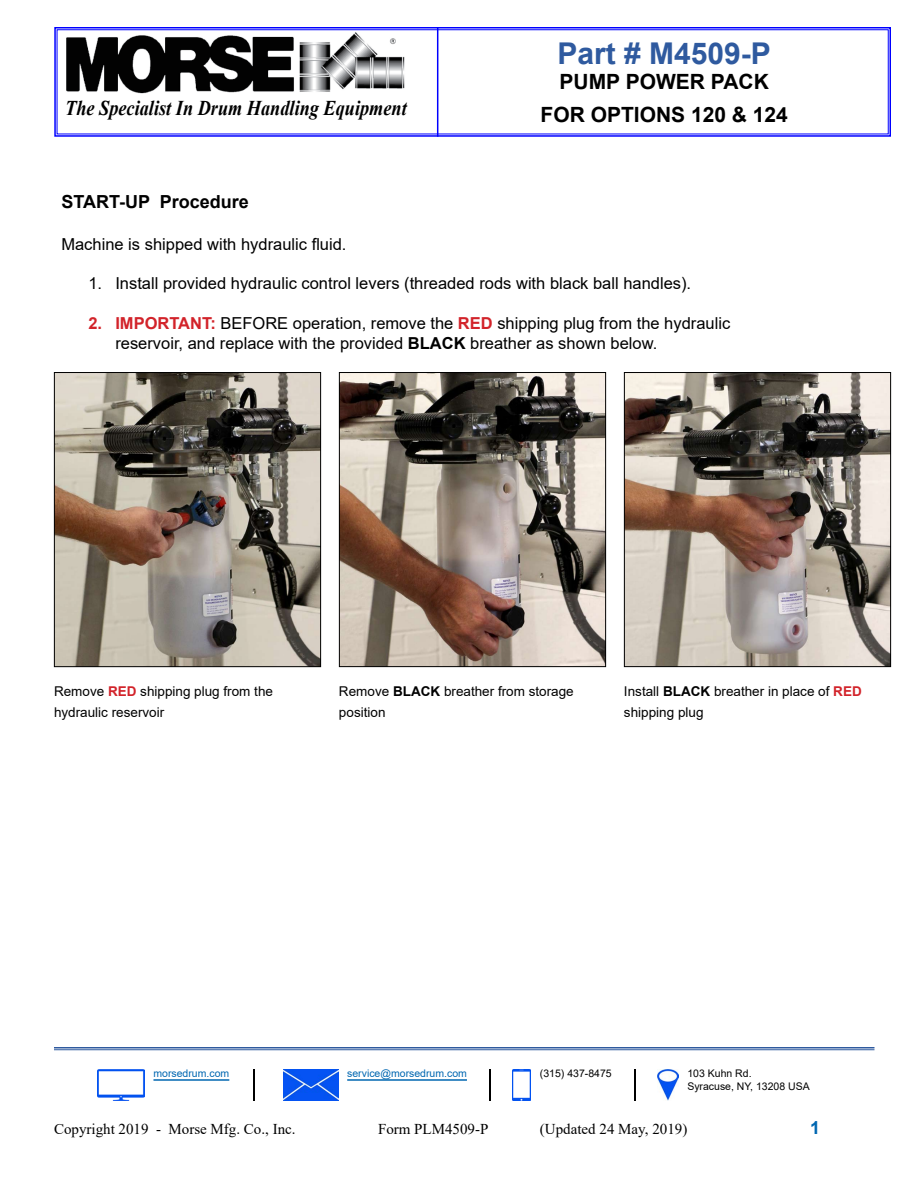
<style>
.page{position:relative;width:918px;height:1188px;background:#fff}
.page>*{position:absolute;margin:0;border:0;box-sizing:border-box;transform-origin:0 0}
.t1{font:700 30px "Arial";color:#2f5a9f}
.t2{font:italic 700 21px "Times New Roman";color:#000;scale:.87 1}
.t3{font:700 21px/32.4px "Arial";color:#000;text-align:center}
.t4{font:700 18px "Arial";color:#000}
.t5{font:700 18px "Arial";color:#0067b1}
.t6{font:16.5px/19.8px "Arial";color:#000}
.t7{font:15px "Times New Roman";color:#000}
.t8{font:13.5px/21px "Arial";color:#000}
.t9{font:10.5px/12.6px "Arial";color:#000}
.t10{font:10.5px "Arial";color:#0067b1}
.s1{font-weight:700;color:#d2232a}
.s2{font-weight:700}
</style>
<div class="page">
<svg style="left:54px;top:27px;width:837px;height:110px"></svg>
<img style="left:63px;top:32px;width:343px;height:61px">
<hr style="left:54px;top:1047px;width:820px;height:2px;background:#2f5a9f">
<hr style="left:54px;top:1049px;width:820px;height:1px;background:#2f5a9f">
<img style="left:283px;top:1069px;width:55px;height:32px">
<img style="left:97px;top:1069px;width:47px;height:32px">
<img style="left:513px;top:1069px;width:18px;height:32px">
<img style="left:657px;top:1069px;width:22px;height:32px">
<hr style="left:347px;top:1079px;width:120px;height:2px;background:#0067b1">
<hr style="left:153px;top:1079px;width:76px;height:2px;background:#0067b1">
<div style="left:250px;top:1068px;width:5px;height:33px;background:#808080;opacity:.75"></div>
<div style="left:486px;top:1068px;width:5px;height:33px;background:#808080;opacity:.75"></div>
<hr style="left:632px;top:1068px;width:4px;height:33px;background:#808080;opacity:.75">
<img style="left:56px;top:374px;width:263px;height:291px">
<div style="left:54px;top:372px;width:267px;height:295px;border:1px solid #000"></div>
<img style="left:341px;top:374px;width:263px;height:291px">
<div style="left:339px;top:372px;width:267px;height:295px;border:1px solid #000"></div>
<img style="left:626px;top:374px;width:263px;height:291px">
<div style="left:624px;top:372px;width:267px;height:295px;border:1px solid #000"></div>
<p class="t2" style="left:65px;top:93px;width:394px">The Specialist In Drum Handling Equipment</p>
<h1 class="t1" style="left:558px;top:32px;width:215px">Part # M4509-P</h1>
<p class="t3" style="left:541px;top:66px;width:249px">PUMP POWER PACK<br>FOR OPTIONS 120 &amp; 124</p>
<p class="t4" style="left:61px;top:189px;width:189px">START-UP Procedure</p>
<p class="t6" style="left:61px;top:234px;width:287px">Machine is shipped with hydraulic fluid.</p>
<p class="t6" style="left:88px;top:273px;width:604px">1. Install provided hydraulic control levers (threaded rods with black ball handles).</p>
<p class="t6" style="left:115px;top:313px;width:616px;text-indent:-27px"><span class="s1">2. IMPORTANT:</span> BEFORE operation, remove the <span class="s1">RED</span> shipping plug from the hydraulic reservoir, and replace with the provided <span class="s2">BLACK</span> breather as shown below.</p>
<p class="t8" style="left:54px;top:680px;width:221px">Remove <span class="s1">RED</span> shipping plug from the hydraulic reservoir</p>
<p class="t8" style="left:339px;top:680px;width:236px">Remove <span class="s2">BLACK</span> breather from storage position</p>
<p class="t8" style="left:624px;top:680px;width:239px">Install <span class="s2">BLACK</span> breather in place of <span class="s1">RED </span>shipping plug</p>
<p class="t10" style="left:347px;top:1066px;width:121px">service@morsedrum.com</p>
<p class="t9" style="left:687px;top:1067px;width:124px">103 Kuhn Rd.<br>Syracuse, NY, 13208 USA</p>
<p class="t10" style="left:153px;top:1066px;width:77px">morsedrum.com</p>
<p class="t9" style="left:540px;top:1067px;width:73px">(315) 437-8475</p>
<p class="t7" style="left:54px;top:1118px;width:243px">Copyright 2019 - Morse Mfg. Co., Inc.</p>
<p class="t7" style="left:378px;top:1118px;width:112px">Form PLM4509-P</p>
<p class="t7" style="left:540px;top:1118px;width:149px">(Updated 24 May, 2019)</p>
<p class="t5" style="left:810px;top:1115px;width:12px">1</p>
</div>
